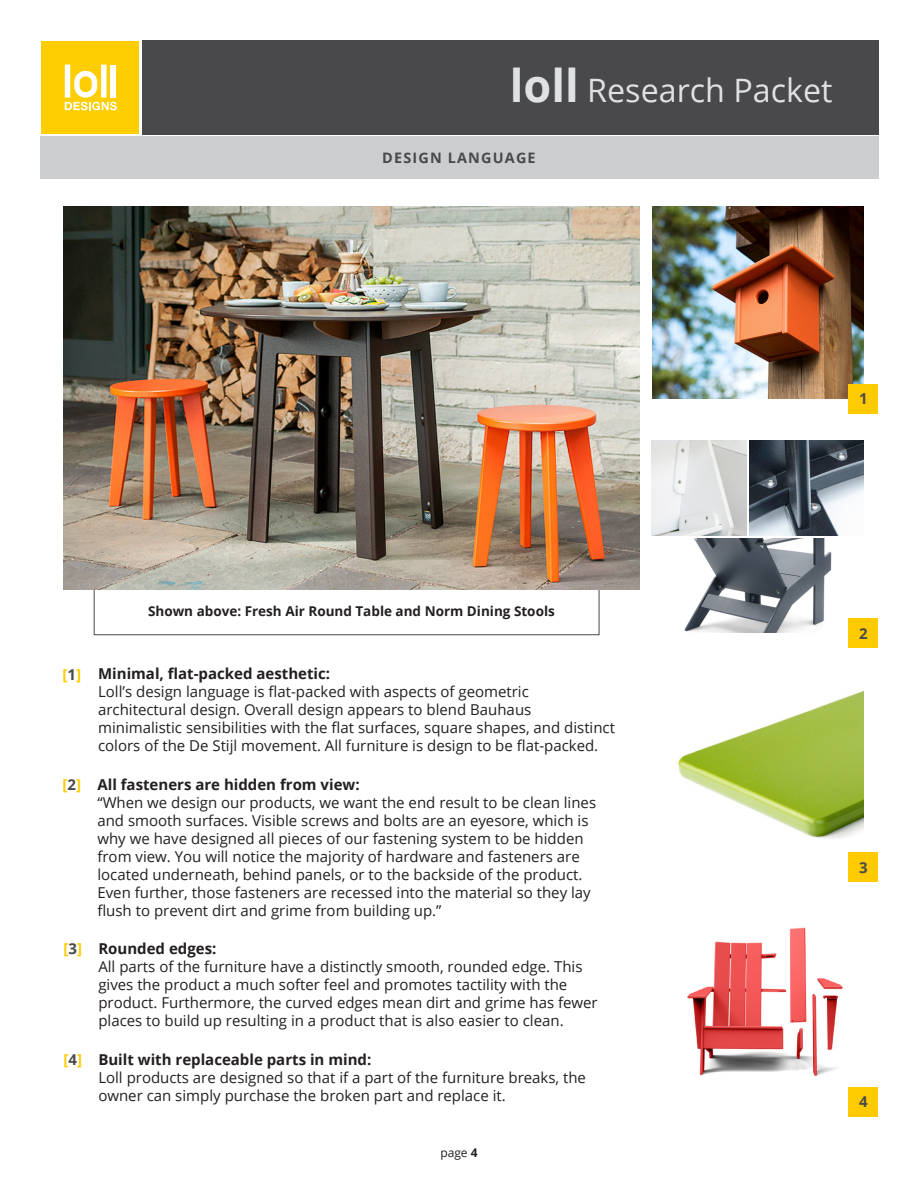
<style>
.page{position:relative;width:918px;height:1188px;background:#fff}
.page>*{position:absolute;margin:0;border:0;box-sizing:border-box;transform-origin:0 0}
.t1{font:32.25px "Open Sans";color:#dfe1e3}
.t2{font:15px/18px "Open Sans";color:#231f20}
.t3{font:700 15px "Open Sans";color:#231f20}
.t4{font:700 15px "Open Sans";color:#ffcb00}
.t5{font:700 15px "Open Sans";color:#49494b}
.t6{font:700 14.4px "Open Sans";letter-spacing:.08em;color:#49494b}
.t7{font:700 13.5px "Open Sans";color:#231f20}
.t8{font:12px "Open Sans";color:#231f20}
.s1{font-weight:700;font-size:45px}
.s2{color:#49494b}
.s3{font-weight:700}
</style>
<div class="page">
<img style="left:684px;top:539px;width:165px;height:94px">
<img style="left:678px;top:691px;width:185px;height:176px">
<img style="left:687px;top:927px;width:162px;height:174px">
<div style="left:41px;top:41px;width:98px;height:92px;background:#ffce02"></div>
<div style="left:101px;top:65px;width:6px;height:33px;background:#fff"></div>
<div style="left:65px;top:65px;width:5px;height:33px;background:#fff"></div>
<div style="left:111px;top:65px;width:5px;height:33px;background:#fff"></div>
<svg style="left:65px;top:71px;width:52px;height:39px"></svg>
<div style="left:142px;top:40px;width:736px;height:94px;background:#49494b"></div>
<div style="left:40px;top:137px;width:838px;height:42px;background:#cbcdcf"></div>
<div style="left:849px;top:618px;width:29px;height:30px;background:#ffcb00"></div>
<div style="left:849px;top:853px;width:29px;height:29px;background:#ffcb00"></div>
<img style="left:653px;top:206px;width:210px;height:193px">
<div style="left:849px;top:384px;width:29px;height:30px;background:#ffcb00"></div>
<div style="left:94px;top:588px;width:505px;height:47px;border:1px solid #49494b"></div>
<img style="left:64px;top:206px;width:575px;height:383px">
<div style="left:849px;top:1087px;width:29px;height:29px;background:#ffcb00"></div>
<img style="left:652px;top:440px;width:95px;height:96px">
<img style="left:749px;top:440px;width:114px;height:96px">
<p class="t1" style="left:510px;top:68px;width:324px"><span class="s1">loll</span> Research Packet</p>
<p class="t6" style="left:382px;top:147px;width:155px">DESIGN LANGUAGE</p>
<p class="t5" style="left:859px;top:388px;width:10px">1</p>
<p class="t7" style="left:148px;top:602px;width:408px">Shown above: Fresh Air Round Table and Norm Dining Stools</p>
<p class="t5" style="left:859px;top:623px;width:10px">2</p>
<p class="t4" style="left:63px;top:664px;width:20px">[<span class="s2">1</span>]</p>
<p class="t3" style="left:98px;top:663px;width:234px">Minimal, flat-packed aesthetic:</p>
<p class="t2" style="left:98px;top:682px;width:518px">Loll’s design language is flat-packed with aspects of geometric architectural design. Overall design appears to blend Bauhaus minimalistic sensibilities with the flat surfaces, square shapes, and distinct colors of the De Stijl movement. All furniture is design to be flat-packed.</p>
<p class="t4" style="left:63px;top:774px;width:20px">[<span class="s2">2</span>]</p>
<p class="t3" style="left:97px;top:774px;width:264px">All fasteners are hidden from view:</p>
<p class="t2" style="left:97px;top:793px;width:500px">“When we design our products, we want the end result to be clean lines and smooth surfaces. Visible screws and bolts are an eyesore, which is why we have designed all pieces of our fastening system to be hidden from view. You will notice the majority of hardware and fasteners are located underneath, behind panels, or to the backside of the product.<br>Even further, those fasteners are recessed into the material so they lay flush to prevent dirt and grime from building up.”</p>
<p class="t5" style="left:859px;top:857px;width:10px">3</p>
<p class="t4" style="left:64px;top:938px;width:20px">[<span class="s2">3</span>]</p>
<p class="t3" style="left:98px;top:938px;width:120px">Rounded edges:</p>
<p class="t2" style="left:98px;top:958px;width:501px">All parts of the furniture have a distinctly smooth, rounded edge. This gives the product a much softer feel and promotes tactility with the product. Furthermore, the curved edges mean dirt and grime has fewer places to build up resulting in a product that is also easier to clean.</p>
<p class="t4" style="left:64px;top:1049px;width:20px">[<span class="s2">4</span>]</p>
<p class="t3" style="left:98px;top:1049px;width:274px">Built with replaceable parts in mind:</p>
<p class="t2" style="left:98px;top:1068px;width:489px">Loll products are designed so that if a part of the furniture breaks, the owner can simply purchase the broken part and replace it.</p>
<p class="t5" style="left:859px;top:1091px;width:10px">4</p>
<p class="t8" style="left:440px;top:1145px;width:39px">page <span class="s3">4</span></p>
</div>
